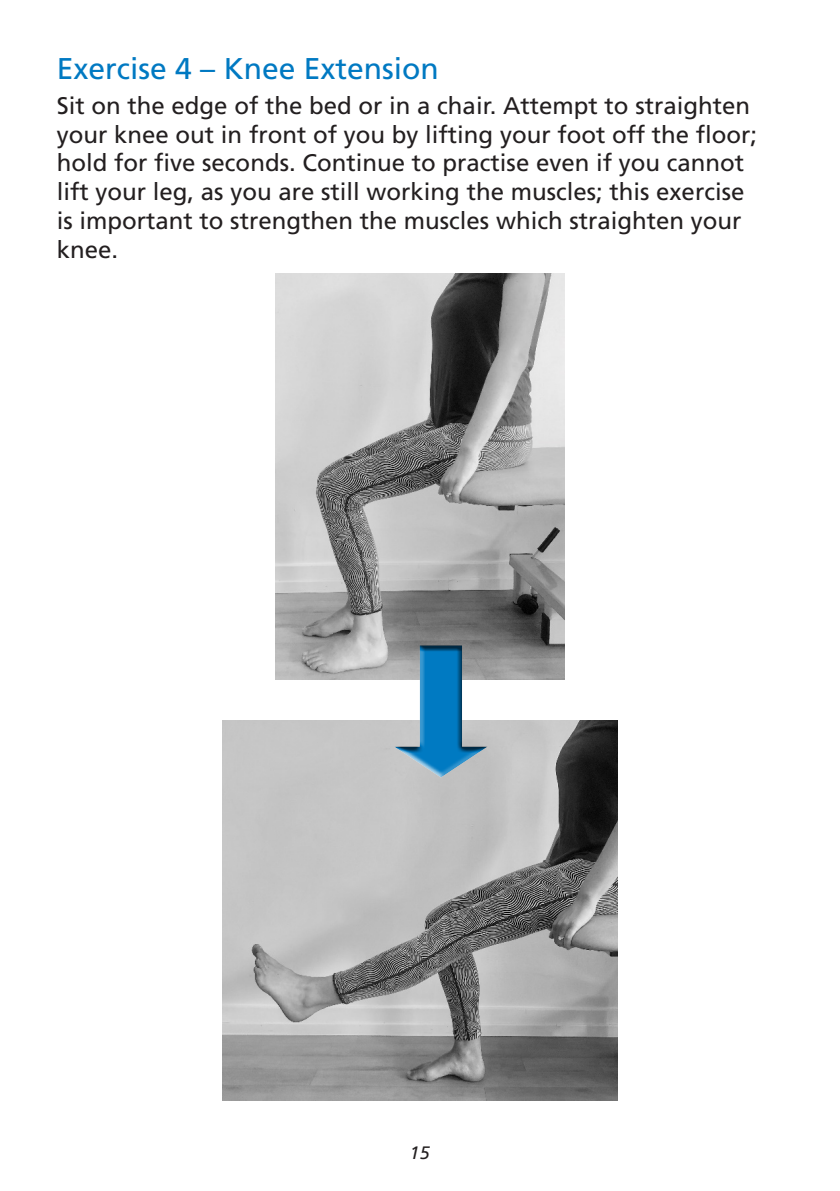
<style>
.page{position:relative;width:840px;height:1191px;background:#fff}
.page>*{position:absolute;margin:0;border:0;box-sizing:border-box;transform-origin:0 0}
.t1{font:30px "Frutiger LT Std";color:#0079c2}
.Body_Text{font:24px/28.8px "Frutiger LT Std";color:#231f20}
.t2{font:italic 18px "Frutiger LT Std";color:#231f20}
</style>
<div class="page">
<img style="left:276px;top:274px;width:288px;height:405px">
<img style="left:223px;top:720px;width:393px;height:380px">
<div style="left:391px;top:645px;width:96px;height:136px;background:#fff;opacity:.75"></div>
<div style="left:391px;top:645px;width:96px;height:107px;background:#231f20;opacity:.75"></div>
<p class="t1" style="left:57px;top:51px;width:383px">Exercise 4 – Knee Extension</p>
<p class="Body_Text" style="left:57px;top:91px;width:701px">Sit on the edge of the bed or in a chair. Attempt to straighten your knee out in front of you by lifting your foot off the floor; hold for five seconds. Continue to practise even if you cannot lift your leg, as you are still working the muscles; this exercise is important to strengthen the muscles which straighten your knee.</p>
<p class="t2" style="left:410px;top:1142px;width:22px">15</p>
</div>
